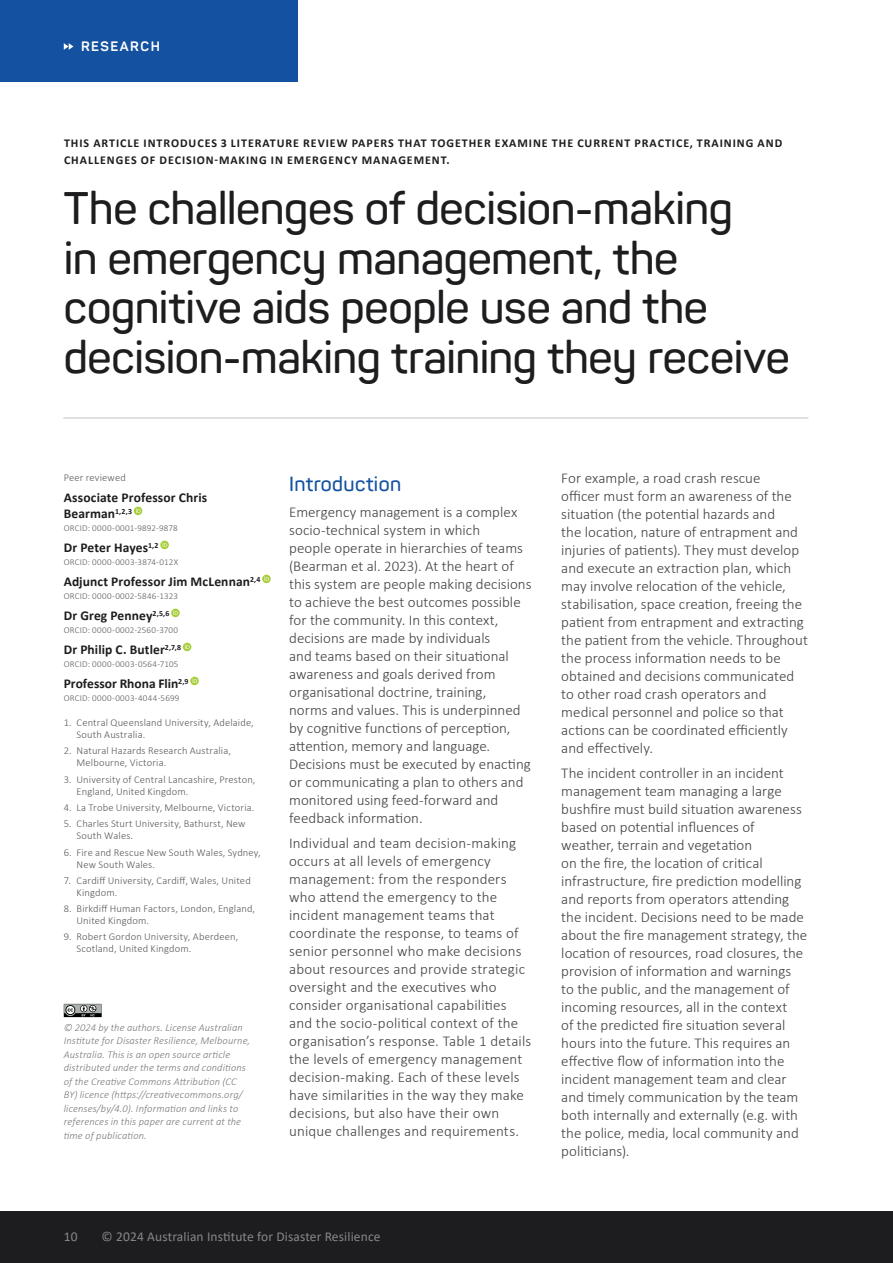
<style>
.page{position:relative;width:893px;height:1263px;background:#fff}
.page>*{position:absolute;margin:0;border:0;box-sizing:border-box;transform-origin:0 0}
.t1{font:600 45px/49.5px "Panton";letter-spacing:-.01em;color:#1d1d1f}
.t2{font:600 20.25px "Panton";letter-spacing:.02em;color:#1452a1}
.t3{font:300 15px/18px "Calibri";letter-spacing:.005em;color:#414042}
.t4{font:700 13.5px/16.5px "Calibri";letter-spacing:.01em;color:#1d1d1f}
.t5{font:13.5px "Calibri";letter-spacing:.01em;color:#868788}
.t6{font:700 13.5px "Panton";letter-spacing:.11em;color:#fff}
.t7{font:700 12px/16.5px "Calibri";letter-spacing:.08em;color:#1d1d1f}
.t8{font:300 10.5px/12px "Calibri";letter-spacing:.015em;color:#58595b}
.t9{font:italic 300 10.5px/13.5px "Calibri";letter-spacing:.01em;color:#77787b}
.t10{font:300 9px "Calibri";letter-spacing:.025em;color:#58595b}
</style>
<div class="page">
<div style="left:0;top:1212px;width:893px;height:51px;background:#1d1d1f"></div>
<div style="left:0;top:0;width:298px;height:81px;background:#1452a1"></div>
<svg style="left:64px;top:43px;width:9px;height:7px"></svg>
<hr style="left:64px;top:417px;width:744px;height:2px;background:#d2d8d6">
<div style="left:134px;top:507px;width:8px;height:8px;background:#a6ce39;border-radius:50%"></div>
<svg style="left:136px;top:508px;width:5px;height:5px"></svg>
<svg style="left:160px;top:541px;width:9px;height:8px"></svg>
<svg style="left:163px;top:542px;width:4px;height:5px"></svg>
<svg style="left:262px;top:575px;width:9px;height:8px"></svg>
<svg style="left:264px;top:576px;width:5px;height:5px"></svg>
<svg style="left:171px;top:609px;width:9px;height:8px"></svg>
<svg style="left:173px;top:610px;width:5px;height:5px"></svg>
<div style="left:183px;top:643px;width:8px;height:8px;background:#a6ce39;border-radius:50%"></div>
<svg style="left:185px;top:644px;width:5px;height:5px"></svg>
<svg style="left:190px;top:677px;width:9px;height:8px"></svg>
<svg style="left:193px;top:678px;width:4px;height:5px"></svg>
<svg style="left:64px;top:1004px;width:38px;height:14px"></svg>
<p class="t6" style="left:81px;top:38px;width:80px">RESEARCH</p>
<p class="t7" style="left:64px;top:135px;width:720px">THIS ARTICLE INTRODUCES 3 LITERATURE REVIEW PAPERS THAT TOGETHER EXAMINE THE CURRENT PRACTICE, TRAINING AND<br>CHALLENGES OF DECISION-MAKING IN EMERGENCY MANAGEMENT.</p>
<h1 class="t1" style="left:64px;top:183px;width:728px">The challenges of decision-making<br>in emergency management, the cognitive aids people use and the decision-making training they receive</h1>
<p class="t8" style="left:64px;top:471px;width:64px">Peer reviewed</p>
<p class="t4" style="left:64px;top:489px;width:145px">Associate Professor Chris<br>Bearman<sup>1,2,3</sup></p>
<p class="t10" style="left:64px;top:523px;width:115px">ORCID: 0000-0001-9892-9878</p>
<p class="t4" style="left:64px;top:539px;width:96px">Dr Peter Hayes<sup>1,2</sup></p>
<p class="t10" style="left:64px;top:557px;width:116px">ORCID: 0000-0003-3874-012X</p>
<p class="t4" style="left:64px;top:573px;width:198px">Adjunct Professor Jim McLennan<sup>2,4</sup></p>
<p class="t10" style="left:64px;top:591px;width:116px">ORCID: 0000-0002-5846-1323</p>
<p class="t4" style="left:64px;top:607px;width:107px">Dr Greg Penney<sup>2,5,6</sup></p>
<p class="t10" style="left:64px;top:625px;width:116px">ORCID: 0000-0002-2560-3700</p>
<p class="t4" style="left:64px;top:641px;width:119px">Dr Philip C. Butler<sup>2,7,8</sup></p>
<p class="t10" style="left:64px;top:659px;width:116px">ORCID: 0000-0003-0564-7105</p>
<p class="t4" style="left:64px;top:675px;width:126px">Professor Rhona Flin<sup>2,9</sup></p>
<p class="t10" style="left:64px;top:693px;width:117px">ORCID: 0000-0003-4044-5699</p>
<p class="t8" style="left:77px;top:717px;width:179px;text-indent:-13px">1. Central Queensland University, Adelaide,<br>South Australia.</p>
<p class="t8" style="left:77px;top:745px;width:156px;text-indent:-13px">2. Natural Hazards Research Australia,<br>Melbourne, Victoria.</p>
<p class="t8" style="left:77px;top:773px;width:180px;text-indent:-13px">3. University of Central Lancashire, Preston,<br>England, United Kingdom.</p>
<p class="t8" style="left:64px;top:801px;width:192px">4. La Trobe University, Melbourne, Victoria.</p>
<p class="t8" style="left:77px;top:818px;width:171px;text-indent:-13px">5. Charles Sturt University, Bathurst, New<br>South Wales.</p>
<p class="t8" style="left:77px;top:846px;width:186px;text-indent:-13px">6. Fire and Rescue New South Wales, Sydney,<br>New South Wales.</p>
<p class="t8" style="left:77px;top:874px;width:176px;text-indent:-13px">7. Cardiff University, Cardiff, Wales, United<br>Kingdom.</p>
<p class="t8" style="left:77px;top:902px;width:180px;text-indent:-13px">8. Birkdiff Human Factors, London, England,<br>United Kingdom.</p>
<p class="t8" style="left:77px;top:931px;width:163px;text-indent:-13px">9. Robert Gordon University, Aberdeen,<br>Scotland, United Kingdom.</p>
<p class="t9" style="left:64px;top:1020px;width:188px">© 2024 by the authors. License Australian Institute for Disaster Resilience, Melbourne, Australia. This is an open source article distributed under the terms and conditions of the Creative Commons Attribution (CC BY) licence (https://creativecommons.org/ licenses/by/4.0). Information and links to references in this paper are current at the time of publication.</p>
<h2 class="t2" style="left:289px;top:471px;width:114px">Introduction</h2>
<p class="t3" style="left:289px;top:502px;width:244px">Emergency management is a complex socio-technical system in which<br>people operate in hierarchies of teams (Bearman et al. 2023). At the heart of this system are people making decisions to achieve the best outcomes possible for the community. In this context, decisions are made by individuals<br>and teams based on their situational awareness and goals derived from organisational doctrine, training,<br>norms and values. This is underpinned by cognitive functions of perception, attention, memory and language.<br>Decisions must be executed by enacting or communicating a plan to others and monitored using feed-forward and feedback information.</p>
<p class="t3" style="left:289px;top:834px;width:244px">Individual and team decision-making occurs at all levels of emergency management: from the responders who attend the emergency to the incident management teams that coordinate the response, to teams of senior personnel who make decisions about resources and provide strategic oversight and the executives who consider organisational capabilities and the socio-political context of the organisation’s response. Table 1 details the levels of emergency management decision-making. Each of these levels have similarities in the way they make decisions, but also have their own unique challenges and requirements.</p>
<p class="t5" style="left:64px;top:1227px;width:15px">10</p>
<p class="t5" style="left:102px;top:1227px;width:280px">© 2024 Australian Institute for Disaster Resilience</p>
<p class="t3" style="left:561px;top:469px;width:248px">For example, a road crash rescue<br>officer must form an awareness of the situation (the potential hazards and<br>the location, nature of entrapment and injuries of patients). They must develop and execute an extraction plan, which may involve relocation of the vehicle, stabilisation, space creation, freeing the patient from entrapment and extracting the patient from the vehicle. Throughout the process information needs to be obtained and decisions communicated to other road crash operators and medical personnel and police so that actions can be coordinated efficiently and effectively.</p>
<p class="t3" style="left:561px;top:764px;width:247px">The incident controller in an incident management team managing a large bushfire must build situation awareness based on potential influences of weather, terrain and vegetation<br>on the fire, the location of critical infrastructure, fire prediction modelling and reports from operators attending the incident. Decisions need to be made about the fire management strategy, the location of resources, road closures, the provision of information and warnings to the public, and the management of incoming resources, all in the context<br>of the predicted fire situation several hours into the future. This requires an effective flow of information into the incident management team and clear and timely communication by the team both internally and externally (e.g. with the police, media, local community and politicians).</p>
</div>
